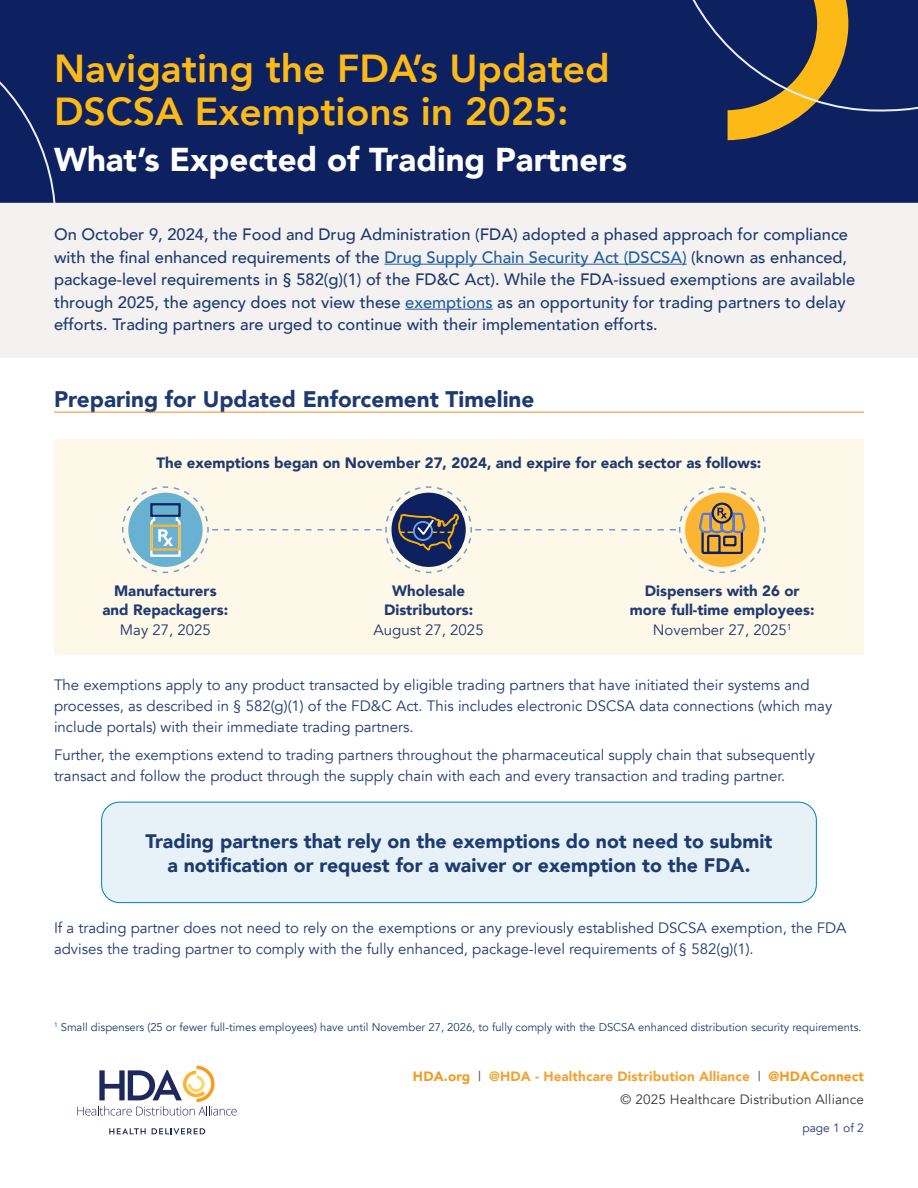
<style>
.page{position:relative;width:918px;height:1188px;background:#fff}
.page>*{position:absolute;margin:0;border:0;box-sizing:border-box;transform-origin:0 0}
.t1{font:800 39px/43.5px "Avenir";color:#fdb916}
.t2{font:900 33px "Avenir";color:#fff}
.t3{font:900 22.5px "Avenir";color:#1f3a70}
.t4{font:900 19.5px/24px "Avenir";color:#1f3a70;text-align:center}
.t5{font:500 16.5px/22.5px "Avenir";color:#1f3a70}
.t6{font:15px/21px "Avenir";color:#1f3a70}
.t7{font:900 15px/19.5px "Avenir";color:#1f3a70;text-align:center}
.t8{font:900 13.5px "Avenir";letter-spacing:.01em;color:#f1a435}
.t9{font:13.5px "Avenir";letter-spacing:.01em;color:#363636}
.t10{font:12px "Avenir";color:#213a70}
.t11{font:11.25px "Avenir";color:#1f3a70}
.s1{color:#215e9e}
.s2{font-weight:400}
.s3{color:#f09c21}
.s4{font-weight:400;color:#3e3d3f}
</style>
<div class="page">
<svg style="left:77px;top:1066px;width:160px;height:50px"></svg>
<svg style="left:109px;top:1128px;width:37px;height:6px"></svg>
<svg style="left:152px;top:1128px;width:53px;height:6px"></svg>
<div style="left:0;top:0;width:918px;height:202px;background:#0d2161"></div>
<svg style="left:0;top:81px;width:56px;height:121px"></svg>
<div style="left:54px;top:439px;width:810px;height:216px;background:#fef8e8"></div>
<hr style="left:54px;top:412px;width:810px;height:1px;background:#ed8b22">
<svg style="left:692px;top:0;width:226px;height:140px"></svg>
<div style="left:0;top:202px;width:918px;height:156px;background:#f3f2f1"></div>
<hr style="left:384px;top:264px;width:303px;height:1px;background:#215e9e">
<hr style="left:405px;top:309px;width:88px;height:1px;background:#215e9e">
<svg style="left:122px;top:486px;width:644px;height:88px"></svg>
<div style="left:102px;top:802px;width:714px;height:101px;background:#e6f2f7;border-radius:18px"></div>
<div style="left:101px;top:802px;width:716px;height:101px;border:1px solid #057db3;border-radius:18px"></div>
<h1 class="t1" style="left:54px;top:46px;width:557px">Navigating the FDA’s Updated<br>DSCSA Exemptions in 2025:</h1>
<h2 class="t2" style="left:54px;top:131px;width:575px">What’s Expected of Trading Partners</h2>
<p class="t5" style="left:54px;top:223px;width:803px">On October 9, 2024, the Food and Drug Administration (FDA) adopted a phased approach for compliance with the final enhanced requirements of the <span class="s1">Drug Supply Chain Security Act (DSCSA)</span> (known as enhanced, package-level requirements in § 582(g)(1) of the FD&amp;C Act). While the FDA-issued exemptions are available through 2025, the agency does not view these <span class="s1">exemptions</span> as an opportunity for trading partners to delay efforts. Trading partners are urged to continue with their implementation efforts.</p>
<h3 class="t3" style="left:54px;top:380px;width:482px">Preparing for Updated Enforcement Timeline</h3>
<p class="t7" style="left:157px;top:452px;width:606px">The exemptions began on November 27, 2024, and expire for each sector as follows:</p>
<p class="t7" style="left:103px;top:581px;width:127px">Manufacturers and Repackagers:</p>
<p class="t6" style="left:120px;top:619px;width:92px">May 27, 2025</p>
<p class="t7" style="left:384px;top:581px;width:91px">Wholesale<br>Distributors:</p>
<p class="t6" style="left:374px;top:619px;width:112px">August 27, 2025</p>
<p class="t7" style="left:630px;top:581px;width:186px">Dispensers with 26 or more full-time employees:<br><span class="s2">November 27, 2025</span><sup>1</sup></p>
<p class="t6" style="left:54px;top:675px;width:780px">The exemptions apply to any product transacted by eligible trading partners that have initiated their systems and processes, as described in § 582(g)(1) of the FD&amp;C Act. This includes electronic DSCSA data connections (which may include portals) with their immediate trading partners.</p>
<p class="t6" style="left:54px;top:744px;width:763px">Further, the exemptions extend to trading partners throughout the pharmaceutical supply chain that subsequently transact and follow the product through the supply chain with each and every transaction and trading partner.</p>
<h3 class="t4" style="left:146px;top:829px;width:628px">Trading partners that rely on the exemptions do not need to submit a notification or request for a waiver or exemption to the FDA.</h3>
<p class="t6" style="left:54px;top:918px;width:794px">If a trading partner does not need to rely on the exemptions or any previously established DSCSA exemption, the FDA advises the trading partner to comply with the fully enhanced, package-level requirements of § 582(g)(1).</p>
<p class="t11" style="left:54px;top:1020px;width:809px"><sup>1</sup> Small dispensers (25 or fewer full-times employees) have until November 27, 2026, to fully comply with the DSCSA enhanced distribution security requirements.</p>
<p class="t8" style="left:413px;top:1065px;width:453px"><span class="s3">HDA.org</span> <span class="s4">|</span> @HDA - Healthcare Distribution Alliance <span class="s4">|</span> <span class="s3">@HDAConnect</span></p>
<p class="t9" style="left:621px;top:1091px;width:245px">© 2025 Healthcare Distribution Alliance</p>
<p class="t10" style="left:802px;top:1121px;width:63px">page 1 of 2</p>
</div>
